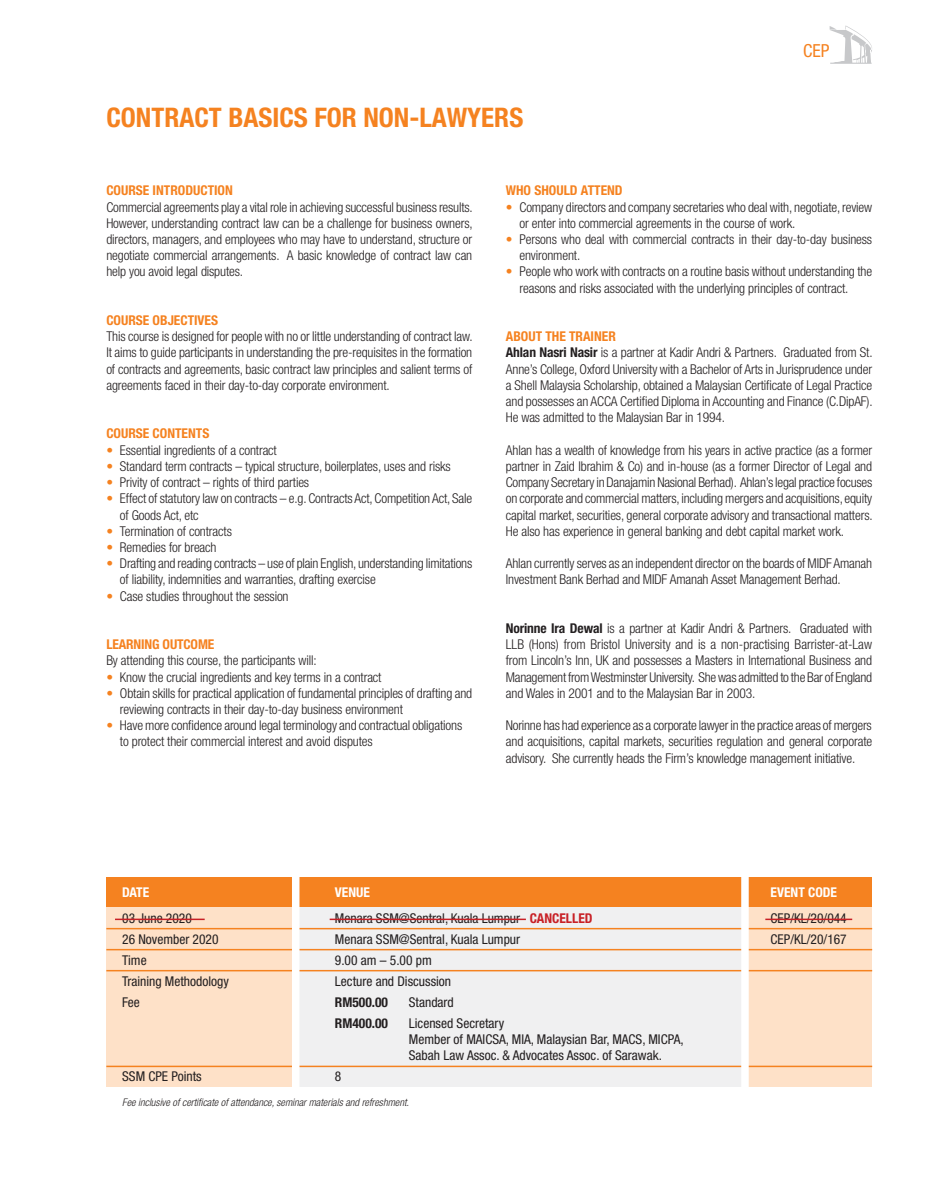
<style>
.page{position:relative;width:936px;height:1191px;background:#fff}
.page>*{position:absolute;margin:0;border:0;box-sizing:border-box;transform-origin:0 0}
.Body_9pt{font:700 condensed 27px "Helvetica Neue";color:#f58220}
.t1{font:condensed 18px "Helvetica Neue";color:#f58220}
.Body_9pt-2{font:300 condensed 13.5px/16.2px "Helvetica Neue";letter-spacing:-.01em;color:#231f20;text-align:justify}
.Body_9pt-3{font:condensed 13.5px "Helvetica Neue";color:#231f20}
.Body_9pt-4{font:700 condensed 13.5px "Helvetica Neue";color:#f58220}
.Body_9pt-5{font:700 condensed 13.5px "Helvetica Neue";color:#fff}
.Body_9pt-6{font:700 condensed 13.5px "Helvetica Neue";color:#231f20}
.Body_9pt-7{font:italic 300 condensed 10.5px "Helvetica Neue";color:#231f20}
.s1{color:#f58220}
.s2{font-weight:700}
.s3{font-weight:700;color:#c82026}
</style>
<div class="page">
<svg style="left:829px;top:26px;width:43px;height:38px"></svg>
<div style="left:106px;top:891px;width:190px;height:196px;background:#fee1c8"></div>
<div style="left:296px;top:891px;width:449px;height:196px;background:#f0f0f1"></div>
<div style="left:745px;top:891px;width:127px;height:196px;background:#fee1c8"></div>
<div style="left:106px;top:876px;width:766px;height:30px;background:#f58220"></div>
<hr style="left:106px;top:928px;width:766px;height:1px;background:#f58220">
<hr style="left:106px;top:949px;width:766px;height:1px;background:#f58220">
<hr style="left:106px;top:970px;width:766px;height:1px;background:#f58220">
<hr style="left:106px;top:1065px;width:766px;height:2px;background:#f58220">
<div style="left:741px;top:870px;width:7px;height:219px;background:#fff"></div>
<div style="left:292px;top:870px;width:7px;height:219px;background:#fff"></div>
<hr style="left:115px;top:918px;width:90px;height:2px;background:#c82026">
<hr style="left:329px;top:918px;width:197px;height:2px;background:#c82026">
<hr style="left:765px;top:918px;width:87px;height:2px;background:#c82026">
<p class="Body_9pt" style="left:106px;top:101px;width:418px">CONTRACT BASICS FOR NON-LAWYERS</p>
<h2 class="t1" style="left:803px;top:40px;width:28px">CEP</h2>
<p class="Body_9pt-4" style="left:106px;top:182px;width:128px">COURSE INTRODUCTION</p>
<p class="Body_9pt-2" style="left:106px;top:199px;width:368px">Commercial agreements play a vital role in achieving successful business results.<br>However, understanding contract law can be a challenge for business owners, directors, managers, and employees who may have to understand, structure or negotiate commercial arrangements. A basic knowledge of contract law can help you avoid legal disputes.</p>
<p class="Body_9pt-4" style="left:106px;top:312px;width:113px">COURSE OBJECTIVES</p>
<p class="Body_9pt-2" style="left:106px;top:328px;width:368px">This course is designed for people with no or little understanding of contract law.<br>It aims to guide participants in understanding the pre-requisites in the formation of contracts and agreements, basic contract law principles and salient terms of agreements faced in their day-to-day corporate environment.</p>
<p class="Body_9pt-4" style="left:106px;top:425px;width:104px">COURSE CONTENTS</p>
<p class="Body_9pt-2" style="left:106px;top:442px;width:172px"><span class="s1">•</span> Essential ingredients of a contract</p>
<p class="Body_9pt-2" style="left:106px;top:458px;width:346px"><span class="s1">•</span> Standard term contracts – typical structure, boilerplates, uses and risks</p>
<p class="Body_9pt-2" style="left:106px;top:474px;width:204px"><span class="s1">•</span> Privity of contract – rights of third parties</p>
<p class="Body_9pt-2" style="left:106px;top:490px;width:367px"><span class="s1">•</span> Effect of statutory law on contracts – e.g. Contracts Act, Competition Act, Sale</p>
<p class="Body_9pt-2" style="left:120px;top:506px;width:80px">of Goods Act, etc</p>
<p class="Body_9pt-2" style="left:106px;top:523px;width:127px"><span class="s1">•</span> Termination of contracts</p>
<p class="Body_9pt-2" style="left:106px;top:539px;width:112px"><span class="s1">•</span> Remedies for breach</p>
<p class="Body_9pt-2" style="left:106px;top:555px;width:367px"><span class="s1">•</span> Drafting and reading contracts – use of plain English, understanding limitations</p>
<p class="Body_9pt-2" style="left:120px;top:571px;width:257px">of liability, indemnities and warranties, drafting exercise</p>
<p class="Body_9pt-2" style="left:106px;top:587px;width:184px"><span class="s1">•</span> Case studies throughout the session</p>
<p class="Body_9pt-4" style="left:106px;top:636px;width:109px">LEARNING OUTCOME</p>
<p class="Body_9pt-2" style="left:106px;top:652px;width:212px">By attending this course, the participants will:</p>
<p class="Body_9pt-2" style="left:106px;top:668px;width:277px"><span class="s1">•</span> Know the crucial ingredients and key terms in a contract</p>
<p class="Body_9pt-2" style="left:106px;top:685px;width:367px"><span class="s1">•</span> Obtain skills for practical application of fundamental principles of drafting and</p>
<p class="Body_9pt-2" style="left:120px;top:701px;width:284px">reviewing contracts in their day-to-day business environment</p>
<p class="Body_9pt-2" style="left:120px;top:717px;width:344px;text-indent:-14px"><span class="s1">•</span> Have more confidence around legal terminology and contractual obligations to protect their commercial interest and avoid disputes</p>
<p class="Body_9pt-4" style="left:506px;top:182px;width:118px">WHO SHOULD ATTEND</p>
<p class="Body_9pt-2" style="left:519px;top:199px;width:354px;text-indent:-14px"><span class="s1">•</span> Company directors and company secretaries who deal with, negotiate, review or enter into commercial agreements in the course of work.</p>
<p class="Body_9pt-2" style="left:519px;top:231px;width:354px;text-indent:-14px"><span class="s1">•</span> Persons who deal with commercial contracts in their day-to-day business environment.</p>
<p class="Body_9pt-2" style="left:519px;top:263px;width:354px;text-indent:-14px"><span class="s1">•</span> People who work with contracts on a routine basis without understanding the reasons and risks associated with the underlying principles of contract.</p>
<p class="Body_9pt-4" style="left:506px;top:328px;width:111px">ABOUT THE TRAINER</p>
<p class="Body_9pt-2" style="left:506px;top:344px;width:368px"><span class="s2">Ahlan Nasri Nasir</span> is a partner at Kadir Andri &amp; Partners. Graduated from St.<br>Anne’s College, Oxford University with a Bachelor of Arts in Jurisprudence under a Shell Malaysia Scholarship, obtained a Malaysian Certificate of Legal Practice and possesses an ACCA Certified Diploma in Accounting and Finance (C.DipAF).<br>He was admitted to the Malaysian Bar in 1994.</p>
<p class="Body_9pt-2" style="left:506px;top:442px;width:368px">Ahlan has a wealth of knowledge from his years in active practice (as a former partner in Zaid Ibrahim &amp; Co) and in-house (as a former Director of Legal and Company Secretary in Danajamin Nasional Berhad). Ahlan’s legal practice focuses on corporate and commercial matters, including mergers and acquisitions, equity capital market, securities, general corporate advisory and transactional matters.<br>He also has experience in general banking and debt capital market work.</p>
<p class="Body_9pt-2" style="left:506px;top:555px;width:368px">Ahlan currently serves as an independent director on the boards of MIDF Amanah<br>Investment Bank Berhad and MIDF Amanah Asset Management Berhad.</p>
<p class="Body_9pt-2" style="left:506px;top:620px;width:368px"><span class="s2">Norinne Ira Dewal</span> is a partner at Kadir Andri &amp; Partners. Graduated with LLB (Hons) from Bristol University and is a non-practising Barrister-at-Law from Lincoln’s Inn, UK and possesses a Masters in International Business and Management from Westminster University. She was admitted to the Bar of England and Wales in 2001 and to the Malaysian Bar in 2003.</p>
<p class="Body_9pt-2" style="left:506px;top:717px;width:368px">Norinne has had experience as a corporate lawyer in the practice areas of mergers and acquisitions, capital markets, securities regulation and general corporate advisory. She currently heads the Firm’s knowledge management initiative.</p>
<p class="Body_9pt-5" style="left:122px;top:884px;width:29px">DATE</p>
<p class="Body_9pt-5" style="left:335px;top:884px;width:37px">VENUE</p>
<p class="Body_9pt-5" style="left:770px;top:884px;width:68px">EVENT CODE</p>
<p class="Body_9pt-3" style="left:122px;top:910px;width:71px">03 June 2020</p>
<p class="Body_9pt-3" style="left:335px;top:910px;width:259px">Menara SSM@Sentral, Kuala Lumpur <span class="s3">CANCELLED</span></p>
<p class="Body_9pt-3" style="left:770px;top:910px;width:78px">CEP/KL/20/044</p>
<p class="Body_9pt-3" style="left:122px;top:931px;width:98px">26 November 2020</p>
<p class="Body_9pt-3" style="left:335px;top:931px;width:187px">Menara SSM@Sentral, Kuala Lumpur</p>
<p class="Body_9pt-3" style="left:770px;top:931px;width:78px">CEP/KL/20/167</p>
<p class="Body_9pt-3" style="left:122px;top:952px;width:26px">Time</p>
<p class="Body_9pt-3" style="left:335px;top:952px;width:98px">9.00 am – 5.00 pm</p>
<p class="Body_9pt-3" style="left:122px;top:973px;width:108px">Training Methodology</p>
<p class="Body_9pt-3" style="left:335px;top:973px;width:118px">Lecture and Discussion</p>
<p class="Body_9pt-3" style="left:122px;top:994px;width:19px">Fee</p>
<p class="Body_9pt-6" style="left:335px;top:994px;width:55px">RM500.00</p>
<p class="Body_9pt-3" style="left:409px;top:994px;width:46px">Standard</p>
<p class="Body_9pt-6" style="left:335px;top:1015px;width:55px">RM400.00</p>
<p class="Body_9pt-3" style="left:409px;top:1015px;width:97px">Licensed Secretary</p>
<p class="Body_9pt-3" style="left:409px;top:1031px;width:276px">Member of MAICSA, MIA, Malaysian Bar, MACS, MICPA,</p>
<p class="Body_9pt-3" style="left:409px;top:1047px;width:254px">Sabah Law Assoc. &amp; Advocates Assoc. of Sarawak.</p>
<p class="Body_9pt-3" style="left:122px;top:1068px;width:81px">SSM CPE Points</p>
<p class="Body_9pt-3" style="left:335px;top:1068px;width:8px">8</p>
<p class="Body_9pt-7" style="left:122px;top:1096px;width:288px">Fee inclusive of certificate of attendance, seminar materials and refreshment.</p>
</div>
